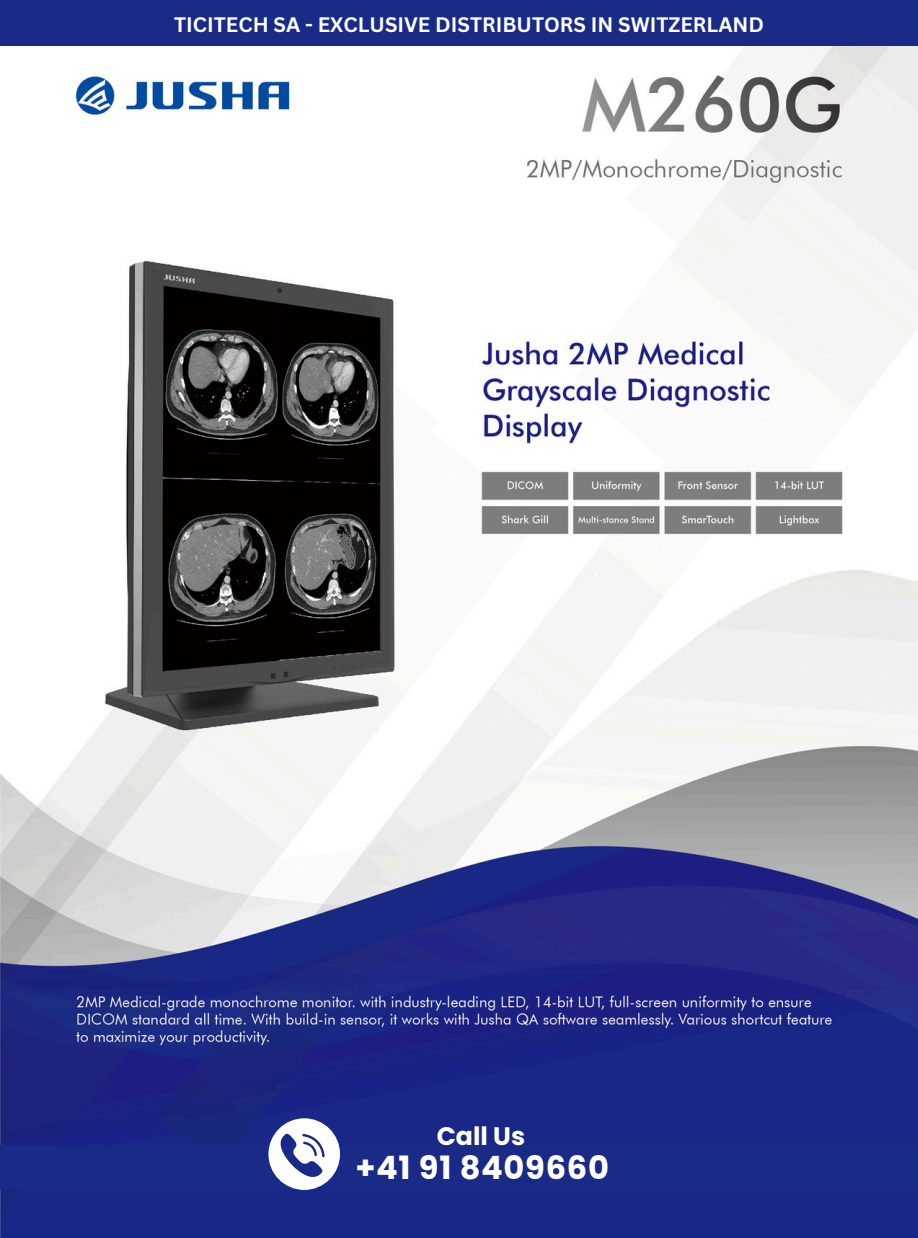
<style>
.page{position:relative;width:918px;height:1238px;background:#fff}
.page>*{position:absolute;margin:0;border:0;box-sizing:border-box;transform-origin:0 0}
.t1{font:700 32.1px "Poppins";letter-spacing:.02em;color:#fff}
.t2{font:700 25.2px "Poppins";color:#fff}
.t3{font:700 20.4px "Canva Sans";color:#fff}
</style>
<div class="page">
<img style="left:0;top:46px;width:918px;height:1191px">
<div style="left:1px;top:1145px;width:917px;height:44px;background:#1a2b87"></div>
<svg style="left:268px;top:1118px;width:72px;height:71px"></svg>
<div style="left:0;top:0;width:918px;height:46px;background:#1a2b87"></div>
<p class="t3" style="left:174px;top:10px;width:591px">TICITECH SA - EXCLUSIVE DISTRIBUTORS IN SWITZERLAND</p>
<p class="t2" style="left:437px;top:1118px;width:90px">Call Us</p>
<h1 class="t1" style="left:355px;top:1145px;width:255px">+41 91 8409660</h1>
</div>
